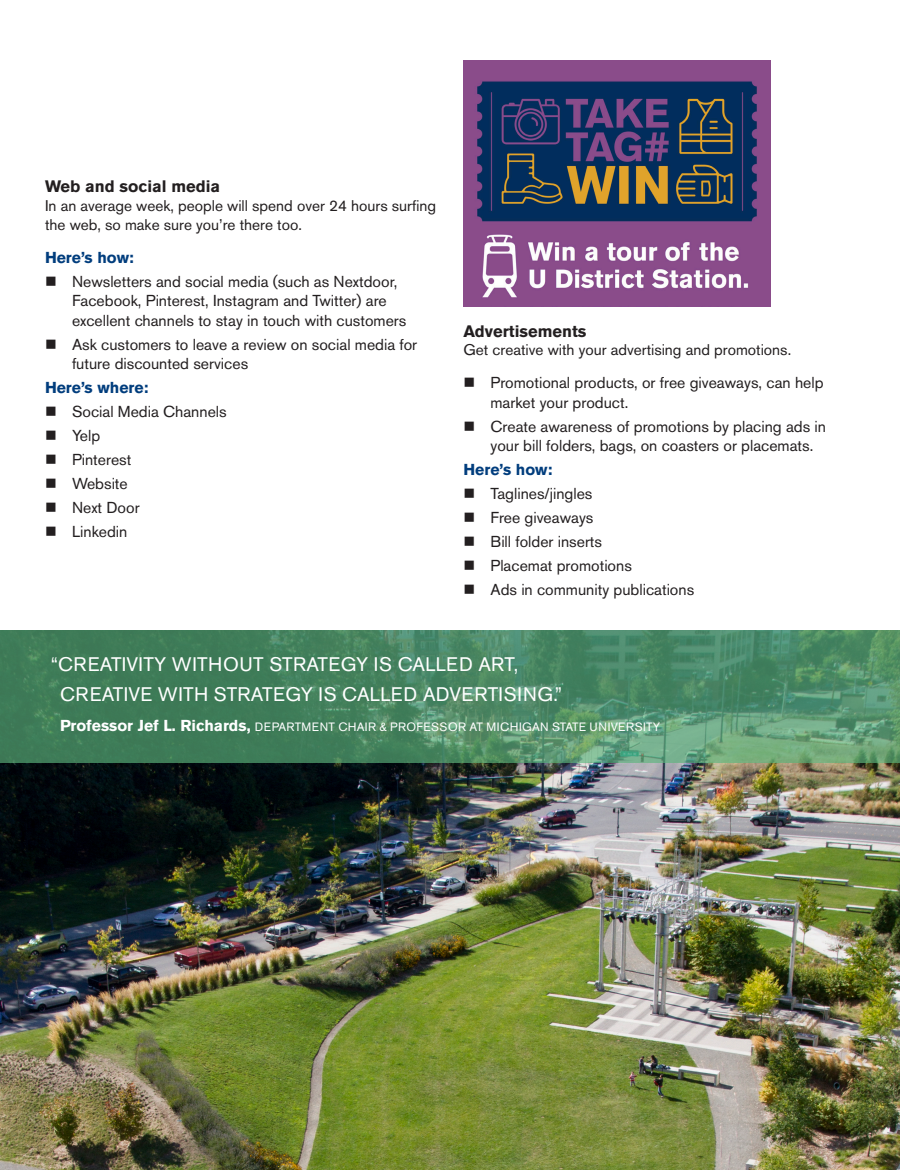
<style>
.page{position:relative;width:900px;height:1170px;background:#fff}
.page>*{position:absolute;margin:0;border:0;box-sizing:border-box;transform-origin:0 0}
.QUOTE_2{font:19.5px/30px "Akzidenz Grotesk Std";letter-spacing:.015em;color:#fff}
.Section_subhead{font:700 16.5px "Akzidenz Grotesk Std";color:#231f20}
.t1{font:15.75px/19.5px "Akzidenz Grotesk Std";color:#231f20}
.Section_subhead__Her{font:700 15.75px "Akzidenz Grotesk Std";color:#013d7d}
.t2{font:15.3px/18.8px "Akzidenz Grotesk Std";color:#231f20}
.QUOTE_2-2{font:12px "Akzidenz Grotesk Std";letter-spacing:.035em;color:#fff}
.s1{font-weight:700;font-size:15.75px}
</style>
<div class="page">
<img style="left:0;top:763px;width:900px;height:407px">
<svg style="left:0;top:630px;width:900px;height:133px;background:#4c8864"></svg>
<img style="left:464px;top:60px;width:306px;height:247px">
<p class="Section_subhead" style="left:45px;top:177px;width:177px">Web and social media</p>
<p class="t2" style="left:45px;top:196px;width:393px">In an average week, people will spend over 24 hours surfing the web, so make sure you’re there too.</p>
<p class="Section_subhead__Her" style="left:45px;top:248px;width:90px">Here’s how:</p>
<p class="t1" style="left:72px;top:271px;width:336px">Newsletters and social media (such as Nextdoor,<br>Facebook, Pinterest, Instagram and Twitter) are excellent channels to stay in touch with customers</p>
<p class="t1" style="left:72px;top:334px;width:347px">Ask customers to leave a review on social media for future discounted services</p>
<p class="Section_subhead__Her" style="left:45px;top:379px;width:105px">Here’s where:</p>
<p class="t1" style="left:72px;top:402px;width:156px">Social Media Channels</p>
<p class="t1" style="left:72px;top:426px;width:30px">Yelp</p>
<p class="t1" style="left:72px;top:450px;width:61px">Pinterest</p>
<p class="t1" style="left:72px;top:474px;width:57px">Website</p>
<p class="t1" style="left:72px;top:498px;width:69px">Next Door</p>
<p class="t1" style="left:72px;top:522px;width:57px">Linkedin</p>
<p class="Section_subhead" style="left:464px;top:321px;width:125px">Advertisements</p>
<p class="t2" style="left:464px;top:340px;width:329px">Get creative with your advertising and promotions.</p>
<p class="t1" style="left:490px;top:373px;width:335px">Promotional products, or free giveaways, can help market your product.</p>
<p class="t1" style="left:490px;top:416px;width:337px">Create awareness of promotions by placing ads in your bill folders, bags, on coasters or placemats.</p>
<p class="Section_subhead__Her" style="left:464px;top:461px;width:90px">Here’s how:</p>
<p class="t1" style="left:490px;top:484px;width:104px">Taglines/jingles</p>
<p class="t1" style="left:490px;top:508px;width:105px">Free giveaways</p>
<p class="t1" style="left:490px;top:532px;width:113px">Bill folder inserts</p>
<p class="t1" style="left:490px;top:556px;width:143px">Placemat promotions</p>
<p class="t1" style="left:490px;top:580px;width:205px">Ads in community publications</p>
<p class="QUOTE_2" style="left:60px;top:649px;width:504px;text-indent:-9px">“CREATIVITY WITHOUT STRATEGY IS CALLED ART,<br>CREATIVE WITH STRATEGY IS CALLED ADVERTISING.”</p>
<p class="QUOTE_2-2" style="left:60px;top:720px;width:602px"><span class="s1">Professor Jef L. Richards,</span> DEPARTMENT CHAIR &amp; PROFESSOR AT MICHIGAN STATE UNIVERSITY</p>
</div>
